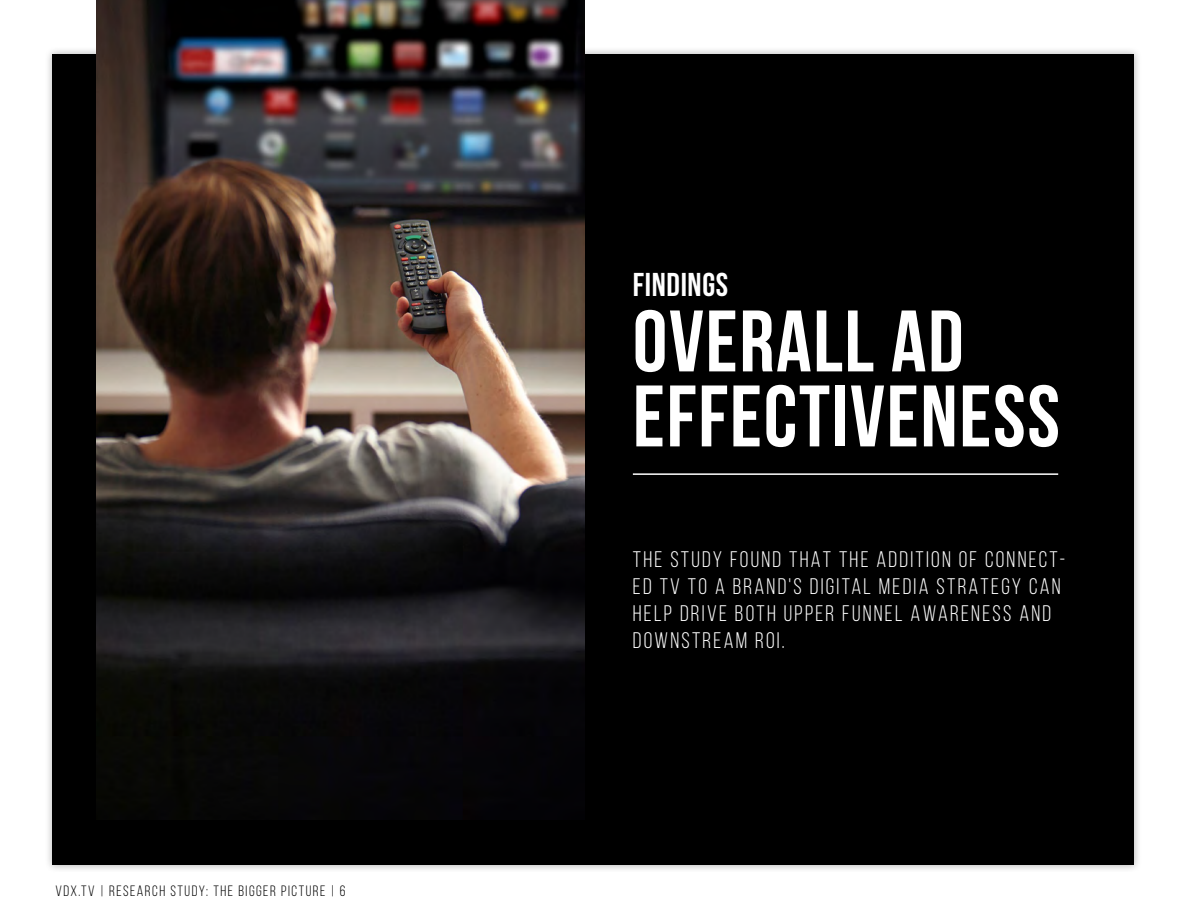
<style>
.page{position:relative;width:1188px;height:918px;background:#fff}
.page>*{position:absolute;margin:0;border:0;box-sizing:border-box;transform-origin:0 0}
.t1{font:87px/75px "Bebas Neue";letter-spacing:.02em;color:#fff}
.t2{font:33px "Bebas Neue";letter-spacing:.02em;color:#fff}
.t3{font:22.5px/27px "Bebas Neue";letter-spacing:.1em;color:#fff}
.t4{font:15px "Bebas Neue";letter-spacing:.1em;color:#000}
</style>
<div class="page">
<div style="left:45px;top:46px;width:1097px;height:827px;background:#000;opacity:.3"></div>
<div style="left:53px;top:54px;width:1081px;height:811px;background:#000"></div>
<img style="left:96px;top:0;width:488px;height:820px">
<hr style="left:633px;top:473px;width:425px;height:2px;background:#fff">
<p class="t4" style="left:56px;top:883px;width:292px">VDX.TV | RESEARCH STUDY: THE BIGGER PICTURE | 6</p>
<h2 class="t2" style="left:633px;top:267px;width:97px">FINDINGS</h2>
<h1 class="t1" style="left:633px;top:303px;width:429px">OVERALL AD<br>EFFECTIVENESS</h1>
<p class="t3" style="left:633px;top:546px;width:434px">THE STUDY FOUND THAT THE ADDITION OF CONNECT-ED TV TO A BRAND'S DIGITAL MEDIA STRATEGY CAN HELP DRIVE BOTH UPPER FUNNEL AWARENESS AND DOWNSTREAM ROI.</p>
</div>
